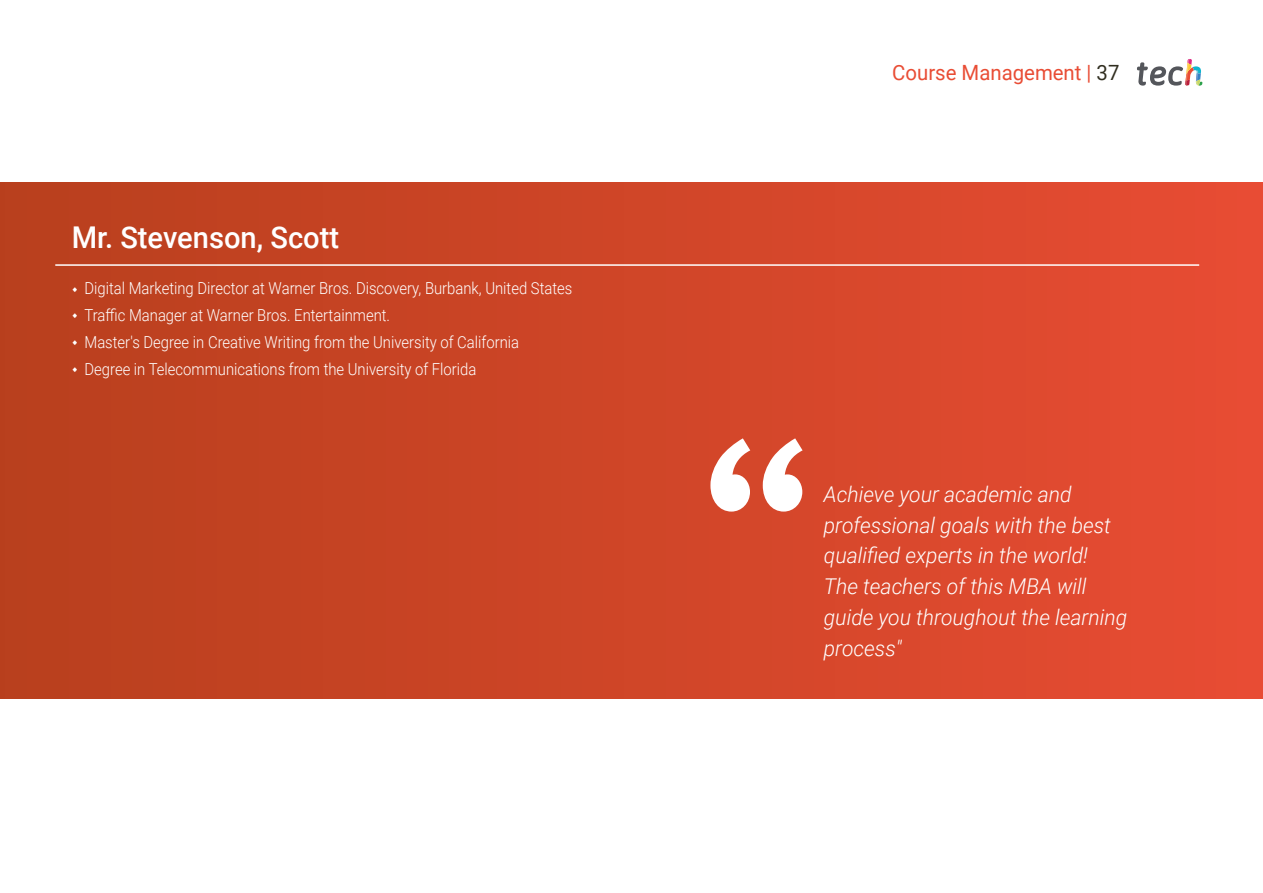
<style>
.page{position:relative;width:1263px;height:893px;background:#fff}
.page>*{position:absolute;margin:0;border:0;box-sizing:border-box;transform-origin:0 0}
.t1{font:500 30px "Roboto";color:#fff}
.t2{font:italic 300 21.75px/30.8px "Roboto";color:#fff}
.t3{font:21px "Roboto";color:#e94d35}
.t4{font:300 16.5px/26.7px "Roboto";color:#fff;scale:.9 1}
.s1{color:#312e20}
</style>
<div class="page">
<svg style="left:1137px;top:59px;width:65px;height:27px"></svg>
<div style="left:0;top:182px;width:1263px;height:516px;background:linear-gradient(to right,#b83f1d,#e84c33)"></div>
<hr style="left:55px;top:264px;width:1144px;height:2px;background:#fff">
<svg style="left:710px;top:438px;width:92px;height:74px"></svg>
<svg style="left:73px;top:287px;width:4px;height:5px"></svg>
<svg style="left:73px;top:314px;width:4px;height:5px"></svg>
<svg style="left:73px;top:340px;width:4px;height:5px"></svg>
<svg style="left:73px;top:367px;width:4px;height:5px"></svg>
<h1 class="t1" style="left:72px;top:216px;width:269px">Mr. Stevenson, Scott</h1>
<p class="t4" style="left:85px;top:275px;width:544px">Digital Marketing Director at Warner Bros. Discovery, Burbank, United States Traffic Manager at Warner Bros. Entertainment.<br>Master's Degree in Creative Writing from the University of California<br>Degree in Telecommunications from the University of Florida</p>
<p class="t3" style="left:892px;top:57px;width:229px">Course Management | <span class="s1">37</span></p>
<h2 class="t2" style="left:824px;top:478px;width:305px">Achieve your academic and professional goals with the best qualified experts in the world!<br>The teachers of this MBA will guide you throughout the learning process"</h2>
</div>
